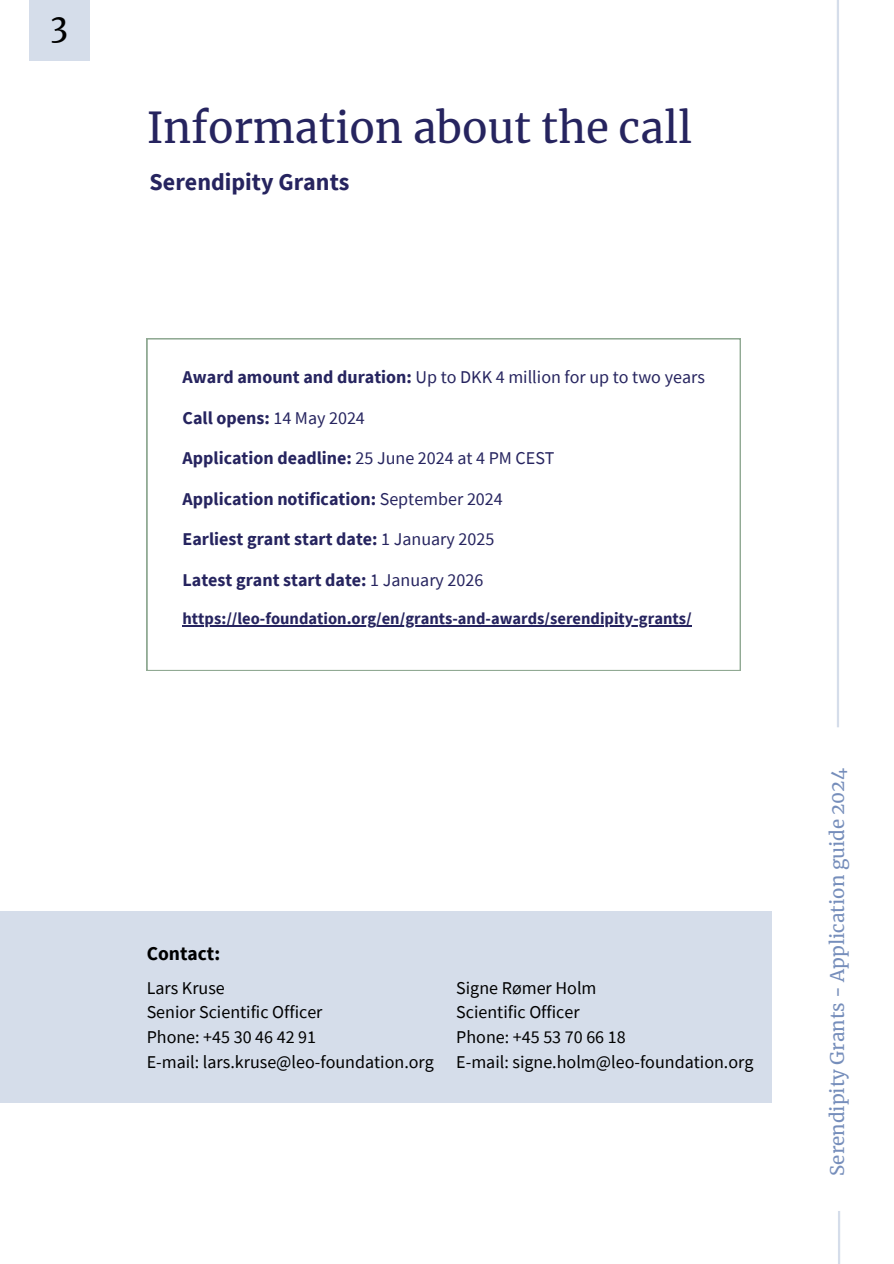
<style>
.page{position:relative;width:894px;height:1264px;background:#fff}
.page>*{position:absolute;margin:0;border:0;box-sizing:border-box;transform-origin:0 0}
.t1{font:42px "Merriweather";color:#26245f}
.t2{font:31.95px "Merriweather";color:#000}
.t3{font:700 24px "Source Sans Pro";color:#26245f}
.t4{font:700 19.5px "Source Sans Pro";color:#000}
.t5{font:18.75px "Merriweather";color:#768ebb}
.t6{font:18px/24.8px "Source Sans Pro";color:#000}
.t7{font:700 18px "Source Sans Pro";color:#26245f}
.t8{font:18px "Source Sans Pro";color:#26245f}
.t9{font:700 16.5px "Source Sans Pro";color:#26245f}
.s1{font-weight:700}
.s2{font-weight:400}
</style>
<div class="page">
<div style="left:29px;top:0;width:60px;height:60px;background:#d5ddea"></div>
<svg style="left:147px;top:338px;width:593px;height:332px"></svg>
<hr style="left:182px;top:625px;width:509px;height:1px;background:#26245f">
<div style="left:0;top:911px;width:770px;height:191px;background:#d5ddea"></div>
<hr style="left:836px;top:0;width:2px;height:727px;background:#d5ddea">
<hr style="left:837px;top:1210px;width:2px;height:53px;background:#d5ddea">
<h1 class="t2" style="left:50px;top:7px;width:19px">3</h1>
<p class="t1" style="left:147px;top:102px;width:546px">Information about the call</p>
<h4 class="t3" style="left:149px;top:166px;width:201px">Serendipity Grants</h4>
<h2 class="t8" style="left:182px;top:365px;width:523px"><span class="s1">Award amount and duration:</span> Up to DKK 4 million for up to two years</h2>
<h4 class="t7" style="left:182px;top:406px;width:184px">Call opens: <span class="s2">14 May 2024</span></h4>
<h4 class="t7" style="left:182px;top:446px;width:373px">Application deadline: <span class="s2">25 June 2024 at 4 PM CEST</span></h4>
<h4 class="t7" style="left:182px;top:487px;width:321px">Application notification: <span class="s2">September 2024</span></h4>
<h4 class="t7" style="left:182px;top:527px;width:313px">Earliest grant start date: <span class="s2">1 January 2025</span></h4>
<h4 class="t7" style="left:182px;top:568px;width:302px">Latest grant start date: <span class="s2">1 January 2026</span></h4>
<h4 class="t9" style="left:182px;top:608px;width:510px">https://leo-foundation.org/en/grants-and-awards/serendipity-grants/</h4>
<p class="t4" style="left:147px;top:941px;width:75px">Contact:</p>
<h3 class="t6" style="left:147px;top:974px;width:289px">Lars Kruse<br>Senior Scientific Officer<br>Phone: +45 30 46 42 91<br>E-mail: lars.kruse@leo-foundation.org</h3>
<h4 class="t6" style="left:456px;top:974px;width:299px">Signe Rømer Holm<br>Scientific Officer<br>Phone: +45 53 70 66 18<br>E-mail: signe.holm@leo-foundation.org</h4>
<h4 class="t5" style="left:825px;top:1175px;width:409px;rotate:-90deg">Serendipity Grants - Application guide 2024</h4>
</div>
